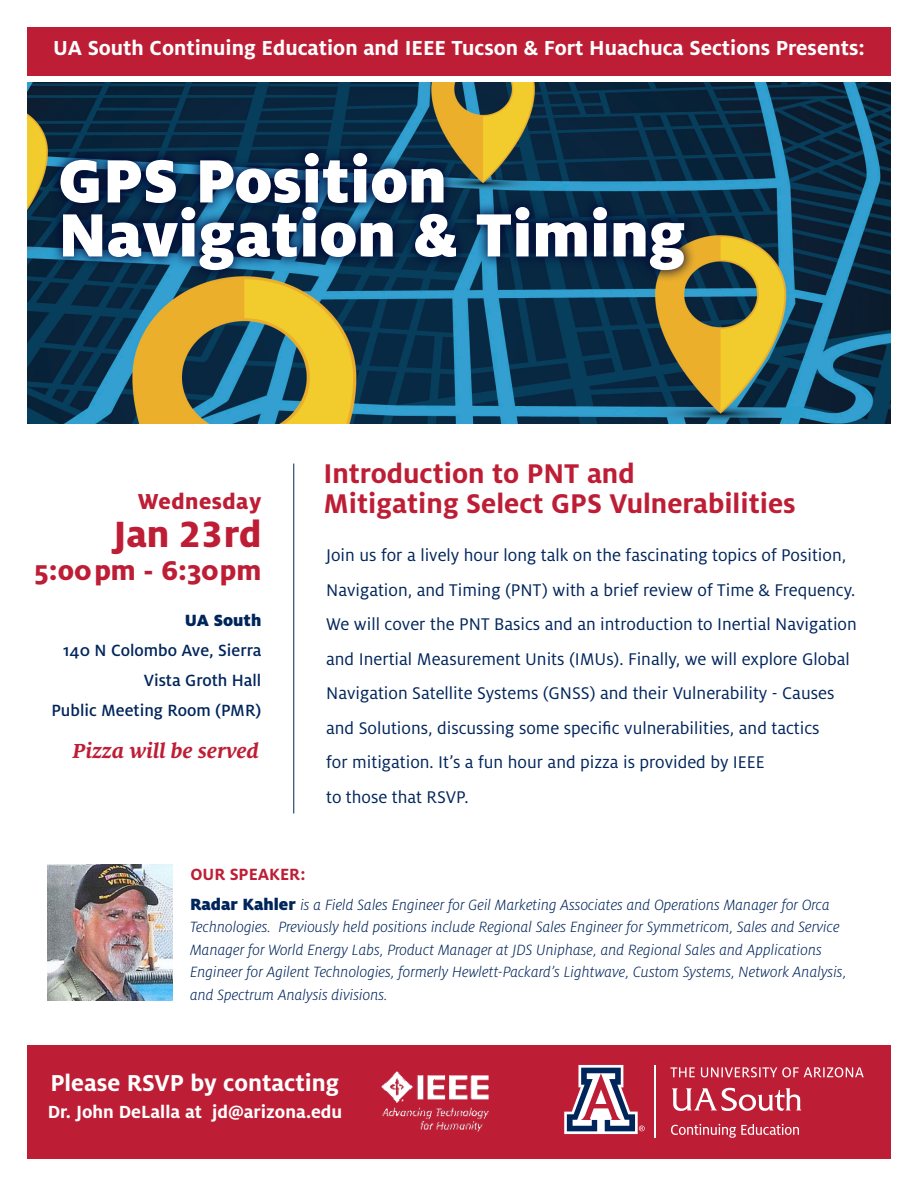
<style>
.page{position:relative;width:918px;height:1188px;background:#fff}
.page>*{position:absolute;margin:0;border:0;box-sizing:border-box;transform-origin:0 0}
.t1{font:900 67.5px "Milo OT";color:#fff}
.t2{font:800 40.5px "Milo OT";color:#be1e35}
.t3{font:700 30px "Milo OT";color:#be1e35}
.t4{font:800 30px "Milo OT";color:#be1e35}
.t5{font:700 25.5px "Milo OT";color:#fff}
.t6{font:800 24px "Milo OT";letter-spacing:.02em;color:#be1e35}
.t7{font:700 22.5px "Milo OT";color:#fff}
.t8{font:italic 700 22.5px "Milo Serif OT";color:#be1e35}
.t9{font:700 19.5px "Milo OT";color:#fff}
.t10{font:18.75px/34.5px "Milo OT";color:#00255b}
.t11{font:500 18px/30px "Milo OT";color:#00255b;text-align:right}
.t12{font:700 18px "Milo OT";color:#be1e35}
.t13{font:900 18px "Milo OT";color:#00255b}
.t14{font:italic 300 16.5px/22.5px "Milo OT";color:#00255b}
.s1{font-weight:900;font-style:normal;font-size:18px}
</style>
<div class="page">
<img style="left:27px;top:82px;width:864px;height:341px">
<div style="left:27px;top:27px;width:864px;height:48px;background:#be1e35"></div>
<div style="left:27px;top:1046px;width:864px;height:113px;background:#be1e35"></div>
<svg style="left:564px;top:1065px;width:81px;height:69px"></svg>
<hr style="left:654px;top:1065px;width:1px;height:73px;background:#fff">
<svg style="left:671px;top:1124px;width:128px;height:14px"></svg>
<svg style="left:672px;top:1088px;width:129px;height:23px"></svg>
<svg style="left:670px;top:1067px;width:194px;height:10px"></svg>
<hr style="left:294px;top:464px;width:1px;height:349px;background:#00255b">
<img style="left:382px;top:1072px;width:107px;height:60px">
<svg style="left:48px;top:140px;width:649px;height:142px;background:#10314f"></svg>
<img style="left:48px;top:864px;width:124px;height:136px">
<p class="t7" style="left:53px;top:35px;width:813px">UA South Continuing Education and IEEE Tucson &amp; Fort Huachuca Sections Presents:</p>
<p class="t1" style="left:58px;top:142px;width:390px">GPS Position</p>
<p class="t1" style="left:58px;top:196px;width:629px">Navigation &amp; Timing</p>
<p class="t6" style="left:138px;top:488px;width:125px">Wednesday</p>
<p class="t2" style="left:113px;top:511px;width:149px">Jan 23rd</p>
<p class="t4" style="left:34px;top:553px;width:229px">5:o0 pm - 6:30pm</p>
<p class="t13" style="left:185px;top:610px;width:78px">UA South</p>
<p class="t11" style="left:63px;top:636px;width:200px">140 N Colombo Ave, Sierra<br>Vista Groth Hall</p>
<p class="t11" style="left:52px;top:696px;width:211px">Public Meeting Room (PMR)</p>
<p class="t8" style="left:72px;top:739px;width:188px">Pizza will be served</p>
<p class="t3" style="left:323px;top:456px;width:313px">Introduction to PNT and</p>
<p class="t3" style="left:323px;top:486px;width:474px">Mitigating Select GPS Vulnerabilities</p>
<p class="t10" style="left:326px;top:538px;width:522px">Join us for a lively hour long talk on the fascinating topics of Position,</p>
<p class="t10" style="left:326px;top:573px;width:531px">Navigation, and Timing (PNT) with a brief review of Time &amp; Frequency.</p>
<p class="t10" style="left:326px;top:607px;width:532px">We will cover the PNT Basics and an introduction to Inertial Navigation and Inertial Measurement Units (IMUs). Finally, we will explore Global<br>Navigation Satellite Systems (GNSS) and their Vulnerability - Causes</p>
<p class="t10" style="left:326px;top:711px;width:495px">and Solutions, discussing some specific vulnerabilities, and tactics</p>
<p class="t10" style="left:326px;top:745px;width:440px">for mitigation. It’s a fun hour and pizza is provided by IEEE</p>
<p class="t10" style="left:326px;top:780px;width:144px">to those that RSVP.</p>
<p class="t12" style="left:190px;top:865px;width:117px">OUR SPEAKER:</p>
<p class="t14" style="left:190px;top:894px;width:651px"><span class="s1">Radar Kahler</span> is a Field Sales Engineer for Geil Marketing Associates and Operations Manager for Orca<br>Technologies. Previously held positions include Regional Sales Engineer for Symmetricom, Sales and Service<br>Manager for World Energy Labs, Product Manager at JDS Uniphase, and Regional Sales and Applications</p>
<p class="t14" style="left:190px;top:961px;width:658px">Engineer for Agilent Technologies, formerly Hewlett-Packard’s Lightwave, Custom Systems, Network Analysis, and Spectrum Analysis divisions.</p>
<p class="t5" style="left:51px;top:1068px;width:290px">Please RSVP by contacting</p>
<p class="t9" style="left:48px;top:1100px;width:296px">Dr. John DeLalla at jd@arizona.edu</p>
</div>
